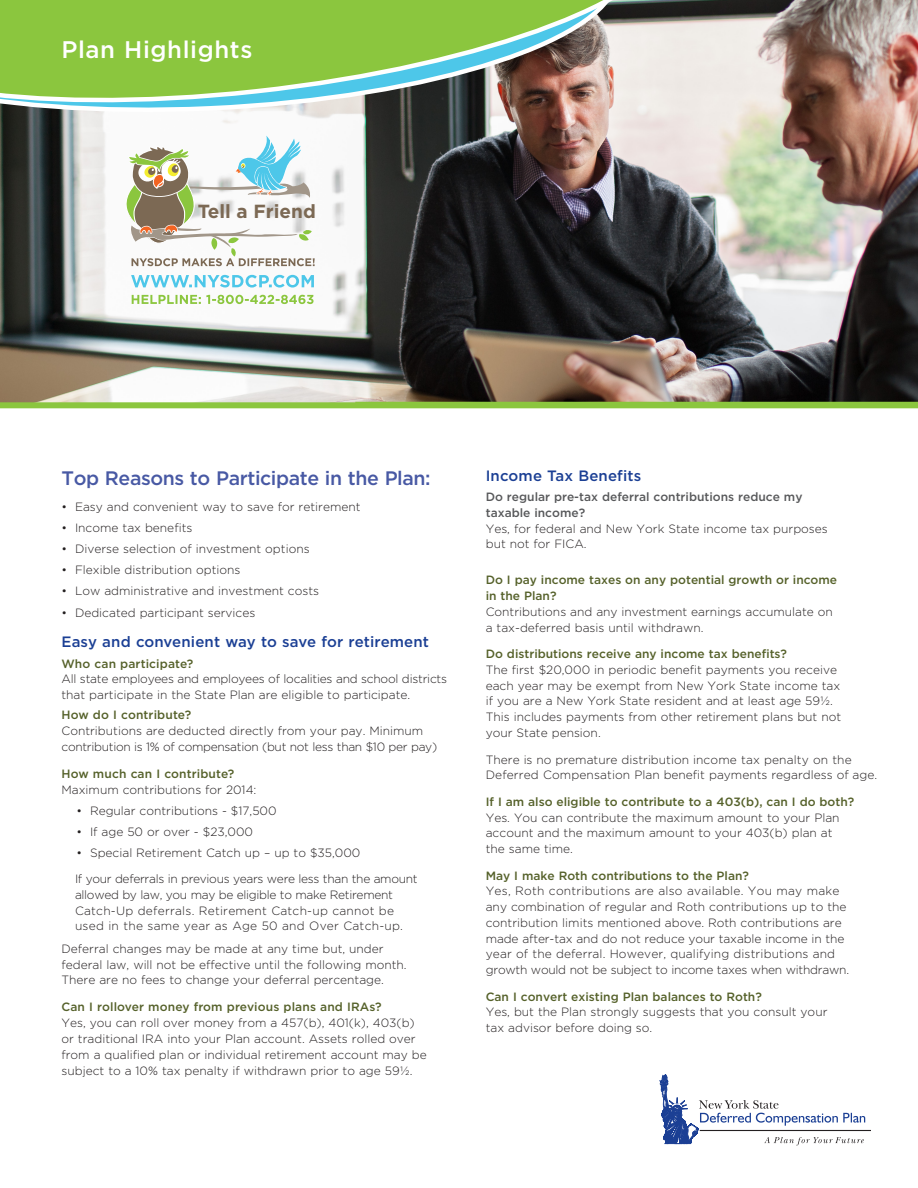
<style>
.page{position:relative;width:918px;height:1188px;background:#fff}
.page>*{position:absolute;margin:0;border:0;box-sizing:border-box;transform-origin:0 0}
.Chapter_Title{font:500 24px "Gotham";letter-spacing:.025em;color:#fff}
.Body{font:500 19.5px "Gotham";letter-spacing:-.02em;color:#4859a4}
.t1{font:700 18.9px "Gotham";color:#7c6954}
.Article_Head{font:500 15px "Gotham";letter-spacing:.01em;color:#1b3f94}
.Body-2{font:300 12px/15.8px "Gotham";color:#231f20}
.Body-3{font:500 12px/15.8px "Gotham";color:#55612a}
.Body-4{font:300 12px/15.8px "Gotham";letter-spacing:-.025em;color:#231f20}
.Article_Head-2{font:300 12px/15.8px "Gotham";letter-spacing:-.02em;color:#231f20}
.Article_Head-3{font:500 12px "Gotham";letter-spacing:.01em;color:#55612a}
.Article_Head-4{font:500 12px/15.8px "Gotham";color:#57585a}
.s1{font-weight:500;color:#55612a}
</style>
<div class="page">
<img style="left:0;top:0;width:918px;height:408px">
<svg style="left:0;top:0;width:674px;height:116px;background:#93b96d"></svg>
<hr style="left:700px;top:1130px;width:170px;height:1px;background:#231f20">
<svg style="left:660px;top:1075px;width:205px;height:70px"></svg>
<div style="left:355px;top:402px;width:563px;height:6px;background:#8bc63e"></div>
<svg style="left:132px;top:295px;width:182px;height:9px"></svg>
<svg style="left:131px;top:275px;width:183px;height:13px"></svg>
<svg style="left:112px;top:129px;width:203px;height:137px"></svg>
<p class="Chapter_Title" style="left:62px;top:34px;width:192px">Plan Highlights</p>
<h3 class="t1" style="left:198px;top:199px;width:119px">Tell a Friend</h3>
<p class="Body" style="left:62px;top:465px;width:371px">Top Reasons to Participate in the Plan:</p>
<p class="Body-2" style="left:62px;top:498px;width:301px">• Easy and convenient way to save for retirement</p>
<p class="Body-2" style="left:62px;top:519px;width:132px">• Income tax benefits</p>
<p class="Body-2" style="left:62px;top:541px;width:250px">• Diverse selection of investment options</p>
<p class="Body-2" style="left:62px;top:562px;width:180px">• Flexible distribution options</p>
<p class="Body-2" style="left:62px;top:583px;width:259px">• Low administrative and investment costs</p>
<p class="Body-2" style="left:62px;top:604px;width:195px">• Dedicated participant services</p>
<p class="Article_Head" style="left:62px;top:632px;width:369px">Easy and convenient way to save for retirement</p>
<p class="Article_Head-2" style="left:62px;top:655px;width:387px"><span class="s1">Who can participate?<br></span>All state employees and employees of localities and school districts that participate in the State Plan are eligible to participate.</p>
<p class="Article_Head-3" style="left:62px;top:707px;width:131px">How do I contribute?</p>
<p class="Body-2" style="left:62px;top:723px;width:377px">Contributions are deducted directly from your pay. Minimum contribution is 1% of compensation (but not less than $10 per pay)</p>
<p class="Article_Head-3" style="left:62px;top:766px;width:174px">How much can I contribute?</p>
<p class="Body-2" style="left:62px;top:781px;width:197px">Maximum contributions for 2014:</p>
<p class="Body-2" style="left:76px;top:802px;width:202px">• Regular contributions - $17,500</p>
<p class="Body-2" style="left:76px;top:823px;width:178px">• If age 50 or over - $23,000</p>
<p class="Body-2" style="left:76px;top:845px;width:286px">• Special Retirement Catch up – up to $35,000</p>
<p class="Body-4" style="left:75px;top:871px;width:344px">If your deferrals in previous years were less than the amount allowed by law, you may be eligible to make Retirement Catch-Up deferrals. Retirement Catch-up cannot be used in the same year as Age 50 and Over Catch-up.</p>
<p class="Body-2" style="left:62px;top:941px;width:347px">Deferral changes may be made at any time but, under federal law, will not be effective until the following month.<br>There are no fees to change your deferral percentage.</p>
<p class="Article_Head-3" style="left:62px;top:999px;width:322px">Can I rollover money from previous plans and IRAs?</p>
<p class="Body-2" style="left:62px;top:1015px;width:367px">Yes, you can roll over money from a 457(b), 401(k), 403(b) or traditional IRA into your Plan account. Assets rolled over from a qualified plan or individual retirement account may be subject to a 10% tax penalty if withdrawn prior to age 59½.</p>
<p class="Article_Head" style="left:486px;top:466px;width:157px">Income Tax Benefits</p>
<p class="Article_Head-4" style="left:486px;top:489px;width:318px">Do regular pre-tax deferral contributions reduce my taxable income?</p>
<p class="Body-2" style="left:486px;top:520px;width:344px">Yes, for federal and New York State income tax purposes but not for FICA.</p>
<p class="Body-3" style="left:486px;top:572px;width:353px">Do I pay income taxes on any potential growth or income in the Plan?</p>
<p class="Body-2" style="left:486px;top:603px;width:349px">Contributions and any investment earnings accumulate on a tax-deferred basis until withdrawn.</p>
<p class="Body-3" style="left:486px;top:646px;width:303px">Do distributions receive any income tax benefits?</p>
<p class="Body-2" style="left:486px;top:662px;width:357px">The first $20,000 in periodic benefit payments you receive each year may be exempt from New York State income tax if you are a New York State resident and at least age 59½.<br>This includes payments from other retirement plans but not your State pension.</p>
<p class="Body-2" style="left:486px;top:751px;width:393px">There is no premature distribution income tax penalty on the<br>Deferred Compensation Plan benefit payments regardless of age.</p>
<p class="Body-3" style="left:486px;top:794px;width:370px">If I am also eligible to contribute to a 403(b), can I do both?</p>
<p class="Body-2" style="left:486px;top:809px;width:355px">Yes. You can contribute the maximum amount to your Plan account and the maximum amount to your 403(b) plan at the same time.</p>
<p class="Body-3" style="left:486px;top:867px;width:265px">May I make Roth contributions to the Plan?</p>
<p class="Body-2" style="left:486px;top:883px;width:365px">Yes, Roth contributions are also available. You may make any combination of regular and Roth contributions up to the contribution limits mentioned above. Roth contributions are made after-tax and do not reduce your taxable income in the year of the deferral. However, qualifying distributions and growth would not be subject to income taxes when withdrawn.</p>
<p class="Body-3" style="left:486px;top:988px;width:278px">Can I convert existing Plan balances to Roth?</p>
<p class="Body-2" style="left:486px;top:1004px;width:343px">Yes, but the Plan strongly suggests that you consult your tax advisor before doing so.</p>
</div>
